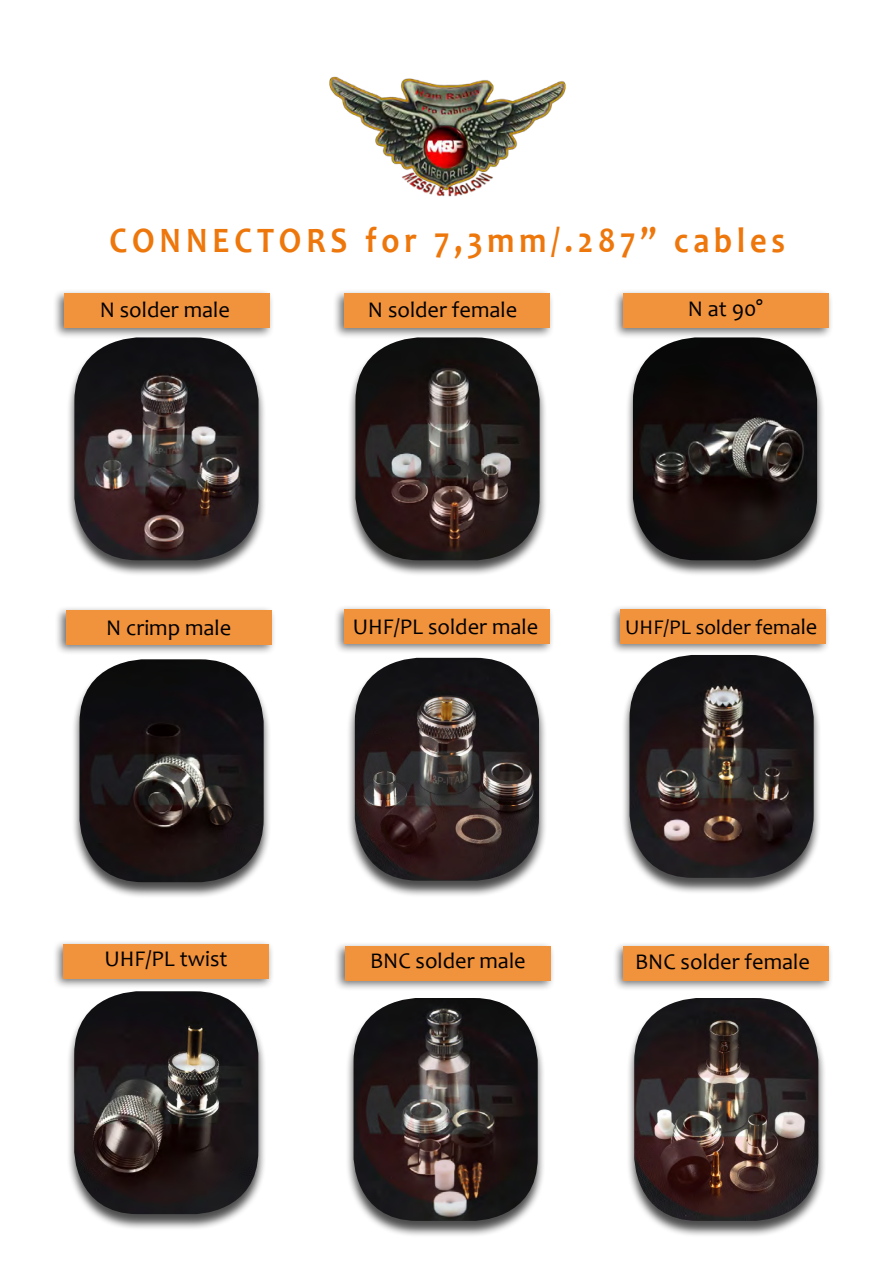
<style>
.page{position:relative;width:893px;height:1263px;background:#fff}
.page>*{position:absolute;margin:0;border:0;box-sizing:border-box;transform-origin:0 0}
.t1{font:700 36px "Candara";letter-spacing:.15em;color:#ee770c;scale:.9 1}
.t2{font:22.5px "Candara";color:#000}
.t3{font:21px "Candara";color:#000}
.s1{font-size:22.5px}
</style>
<div class="page">
<div style="left:52px;top:288px;width:223px;height:51px;background:#000;opacity:.7"></div>
<div style="left:64px;top:294px;width:206px;height:34px;background:#f1923c"></div>
<div style="left:66px;top:338px;width:201px;height:239px;background:#000;opacity:.7"></div>
<img style="left:74px;top:337px;width:185px;height:223px">
<div style="left:346px;top:658px;width:201px;height:239px;background:#000;opacity:.7"></div>
<img style="left:355px;top:658px;width:184px;height:223px">
<div style="left:625px;top:338px;width:200px;height:239px;background:#000;opacity:.7"></div>
<img style="left:633px;top:339px;width:184px;height:221px">
<div style="left:347px;top:338px;width:201px;height:239px;background:#000;opacity:.7"></div>
<img style="left:355px;top:339px;width:185px;height:221px">
<div style="left:66px;top:992px;width:201px;height:239px;background:#000;opacity:.7"></div>
<img style="left:74px;top:991px;width:184px;height:223px">
<div style="left:626px;top:998px;width:201px;height:240px;background:#000;opacity:.7"></div>
<img style="left:634px;top:998px;width:184px;height:223px">
<div style="left:345px;top:998px;width:201px;height:240px;background:#000;opacity:.7"></div>
<img style="left:354px;top:998px;width:184px;height:223px">
<div style="left:333px;top:604px;width:222px;height:51px;background:#000;opacity:.7"></div>
<div style="left:344px;top:610px;width:206px;height:34px;background:#f1923c"></div>
<div style="left:612px;top:288px;width:222px;height:51px;background:#000;opacity:.7"></div>
<div style="left:623px;top:294px;width:206px;height:34px;background:#f1923c"></div>
<div style="left:332px;top:288px;width:223px;height:51px;background:#000;opacity:.7"></div>
<div style="left:344px;top:294px;width:206px;height:34px;background:#f1923c"></div>
<div style="left:52px;top:939px;width:223px;height:51px;background:#000;opacity:.7"></div>
<div style="left:64px;top:944px;width:205px;height:34px;background:#f1923c"></div>
<div style="left:333px;top:941px;width:223px;height:51px;background:#000;opacity:.7"></div>
<div style="left:345px;top:946px;width:206px;height:35px;background:#f1923c"></div>
<div style="left:612px;top:941px;width:222px;height:51px;background:#000;opacity:.7"></div>
<div style="left:623px;top:946px;width:206px;height:35px;background:#f1923c"></div>
<img style="left:329px;top:76px;width:237px;height:121px">
<div style="left:71px;top:660px;width:201px;height:239px;background:#000;opacity:.7"></div>
<img style="left:80px;top:659px;width:184px;height:223px">
<div style="left:55px;top:605px;width:222px;height:51px;background:#000;opacity:.7"></div>
<div style="left:66px;top:611px;width:206px;height:34px;background:#f1923c"></div>
<div style="left:609px;top:604px;width:222px;height:51px;background:#000;opacity:.7"></div>
<div style="left:620px;top:610px;width:206px;height:34px;background:#f1923c"></div>
<div style="left:621px;top:655px;width:201px;height:240px;background:#000;opacity:.7"></div>
<img style="left:629px;top:655px;width:185px;height:223px">
<h1 class="t1" style="left:109px;top:218px;width:752px">CONNECTORS for 7,3mm/.287” cables</h1>
<p class="t2" style="left:100px;top:295px;width:132px">N solder male</p>
<p class="t2" style="left:368px;top:295px;width:151px">N solder female</p>
<p class="t2" style="left:688px;top:295px;width:76px">N at 90°</p>
<p class="t2" style="left:353px;top:613px;width:187px">UHF/PL solder male</p>
<p class="t2" style="left:106px;top:614px;width:127px">N crimp male</p>
<p class="t3" style="left:625px;top:614px;width:194px">UHF/PL solder fema<span class="s1">le</span></p>
<p class="t2" style="left:104px;top:945px;width:125px">UHF/PL twist</p>
<p class="t2" style="left:370px;top:946px;width:157px">BNC solder male</p>
<p class="t2" style="left:635px;top:947px;width:176px">BNC solder female</p>
</div>
